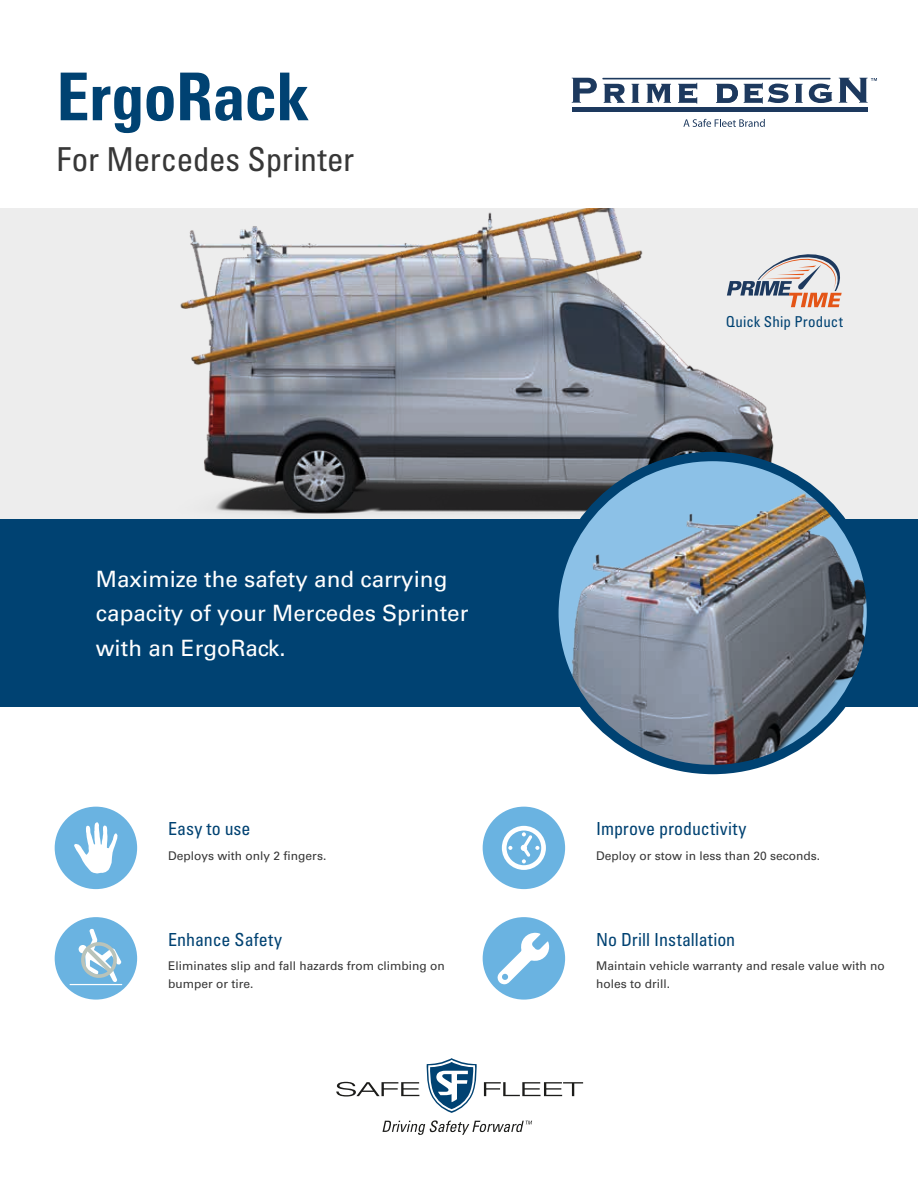
<style>
.page{position:relative;width:918px;height:1188px;background:#fff}
.page>*{position:absolute;margin:0;border:0;box-sizing:border-box;transform-origin:0 0}
.t1{font:700 condensed 66px "Univers LT Pro";letter-spacing:-.005em;color:#004272}
.t2{font:condensed 33px "Univers LT Pro";letter-spacing:-.005em;color:#373737}
.t3{font:22.5px/34.5px "Univers LT Std";color:#fff}
.t4{font:condensed 18px "Univers LT Pro";color:#004272}
.t5{font:condensed 15px "Univers LT Pro";letter-spacing:.01em;color:#004272}
.t6{font:12px/18px "Univers LT Std";color:#373737}
</style>
<div class="page">
<hr style="left:572px;top:107px;width:296px;height:4px;background:#1d395e">
<svg style="left:572px;top:78px;width:25px;height:25px"></svg>
<svg style="left:604px;top:84px;width:21px;height:19px"></svg>
<svg style="left:632px;top:84px;width:7px;height:19px"></svg>
<svg style="left:647px;top:84px;width:24px;height:19px"></svg>
<svg style="left:678px;top:83px;width:19px;height:21px"></svg>
<svg style="left:716px;top:84px;width:22px;height:19px"></svg>
<svg style="left:744px;top:83px;width:45px;height:21px"></svg>
<svg style="left:795px;top:84px;width:8px;height:19px"></svg>
<svg style="left:809px;top:84px;width:23px;height:19px"></svg>
<hr style="left:602px;top:78px;width:229px;height:1px;background:#1d395e">
<svg style="left:839px;top:78px;width:38px;height:25px"></svg>
<svg style="left:683px;top:119px;width:82px;height:8px"></svg>
<div style="left:55px;top:807px;width:82px;height:82px;background:#6ab3e1;border-radius:50%"></div>
<div style="left:55px;top:917px;width:82px;height:83px;background:#6ab3e1;border-radius:50%"></div>
<div style="left:483px;top:807px;width:82px;height:82px;background:#6ab3e1;border-radius:50%"></div>
<div style="left:483px;top:917px;width:82px;height:83px;background:#6ab3e1;border-radius:50%"></div>
<div style="left:0;top:208px;width:918px;height:319px;background:#ededed"></div>
<img style="left:180px;top:208px;width:659px;height:306px">
<svg style="left:383px;top:1120px;width:149px;height:15px"></svg>
<svg style="left:336px;top:1082px;width:83px;height:15px"></svg>
<svg style="left:484px;top:1082px;width:99px;height:14px"></svg>
<svg style="left:426px;top:1058px;width:51px;height:55px"></svg>
<div style="left:0;top:519px;width:918px;height:188px;background:#004272"></div>
<img style="left:554px;top:461px;width:312px;height:309px">
<div style="left:549px;top:452px;width:327px;height:322px;border:9px solid #004272;border-radius:50%"></div>
<svg style="left:727px;top:251px;width:115px;height:56px"></svg>
<svg style="left:74px;top:822px;width:44px;height:51px"></svg>
<svg style="left:70px;top:929px;width:52px;height:56px"></svg>
<svg style="left:502px;top:826px;width:44px;height:44px"></svg>
<svg style="left:497px;top:932px;width:52px;height:52px"></svg>
<h1 class="t1" style="left:57px;top:56px;width:254px">ErgoRack</h1>
<h2 class="t2" style="left:57px;top:138px;width:299px">For Mercedes Sprinter</h2>
<h3 class="t3" style="left:96px;top:562px;width:374px">Maximize the safety and carrying capacity of your Mercedes Sprinter with an ErgoRack.</h3>
<h3 class="t4" style="left:168px;top:817px;width:84px">Easy to use</h3>
<p class="t6" style="left:168px;top:847px;width:160px">Deploys with only 2 fingers.</p>
<h3 class="t4" style="left:168px;top:928px;width:116px">Enhance Safety</h3>
<p class="t6" style="left:168px;top:957px;width:278px">Eliminates slip and fall hazards from climbing on bumper or tire.</p>
<p class="t5" style="left:726px;top:312px;width:118px">Quick Ship Product</p>
<h3 class="t4" style="left:596px;top:817px;width:152px">Improve productivity</h3>
<p class="t6" style="left:596px;top:847px;width:226px">Deploy or stow in less than 20 seconds.</p>
<h3 class="t4" style="left:596px;top:928px;width:141px">No Drill Installation</h3>
<p class="t6" style="left:596px;top:957px;width:290px">Maintain vehicle warranty and resale value with no holes to drill.</p>
</div>
